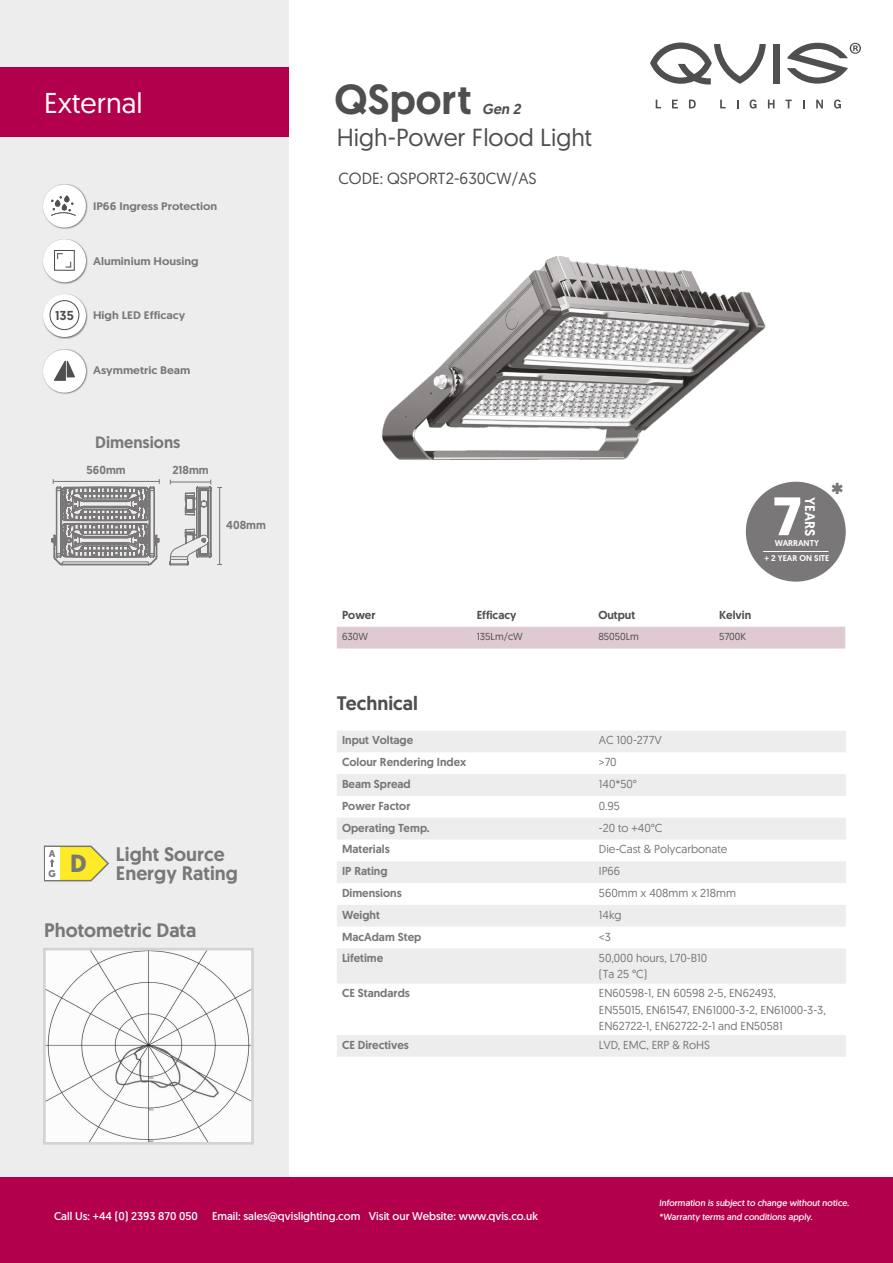
<style>
.page{position:relative;width:893px;height:1263px;background:#fff}
.page>*{position:absolute;margin:0;border:0;box-sizing:border-box;transform-origin:0 0}
.t1{font:700 54px "Geomanist";color:#fff}
.t2{font:500 42px "Geomanist";color:#4f4f4f}
.t3{font:28.65px "Geomanist";color:#fff}
.t4{font:700 24.75px "Geomanist";color:#797777}
.t5{font:24.6px "Geomanist";color:#4f4f4f}
.t6{font:500 19.5px/19.5px "Geomanist";color:#797777}
.t7{font:500 19.5px "Geomanist";color:#4f4f4f}
.t8{font:500 16.5px "Geomanist";color:#797777}
.t9{font:16.2px "Geomanist";color:#4f4f4f}
.t10{font:italic 500 14.4px "Geomanist";color:#4f4f4f}
.t11{font:500 13.95px "Geomanist";color:#fff}
.t12{font:500 13.05px "Geomanist";color:#4f4f4f}
.t13{font:11.55px/16px "Geomanist";color:#797777}
.t14{font:500 11.55px "Geomanist";color:#797777}
.t15{font:500 11.55px "Geomanist";color:#4f4f4f}
.t16{font:11.25px "Geomanist";color:#fff}
.t17{font:500 10.95px "Geomanist";color:#797777;scale:1.1 1}
.t18{font:10.2px "Geomanist";color:#4f4f4f}
.t19{font:700 9.75px/20.4px "Geomanist";color:#797777}
.t20{font:9px/13.5px "Geomanist";color:#fff}
.t21{font:500 8.4px/15.3px "Geomanist";color:#fff;text-align:center}
</style>
<div class="page">
<div style="left:0;top:0;width:288px;height:1212px;background:#eeeded"></div>
<div style="left:0;top:1178px;width:893px;height:85px;background:#b3004c"></div>
<div style="left:0;top:67px;width:288px;height:69px;background:#b3004c"></div>
<svg style="left:337px;top:731px;width:509px;height:152px;fill:#eeeded"></svg>
<div style="left:337px;top:905px;width:509px;height:22px;background:#eeeded"></div>
<svg style="left:337px;top:948px;width:509px;height:109px;fill:#eeeded"></svg>
<svg style="left:773px;top:44px;width:6px;height:39px"></svg>
<svg style="left:650px;top:43px;width:116px;height:42px"></svg>
<svg style="left:787px;top:43px;width:74px;height:41px"></svg>
<svg style="left:656px;top:100px;width:5px;height:8px"></svg>
<svg style="left:672px;top:100px;width:6px;height:8px"></svg>
<svg style="left:689px;top:100px;width:7px;height:8px"></svg>
<svg style="left:720px;top:100px;width:6px;height:8px"></svg>
<svg style="left:750px;top:100px;width:6px;height:9px"></svg>
<svg style="left:768px;top:100px;width:6px;height:8px"></svg>
<svg style="left:785px;top:100px;width:7px;height:8px"></svg>
<svg style="left:816px;top:100px;width:7px;height:8px"></svg>
<svg style="left:834px;top:100px;width:7px;height:9px"></svg>
<div style="left:42px;top:184px;width:46px;height:45px;background:#000;opacity:.5"></div>
<div style="left:43px;top:185px;width:43px;height:43px;background:#fff;border-radius:50%"></div>
<div style="left:42px;top:239px;width:46px;height:45px;background:#000;opacity:.5"></div>
<div style="left:43px;top:239px;width:43px;height:43px;background:#fff;border-radius:50%"></div>
<div style="left:42px;top:294px;width:46px;height:45px;background:#000;opacity:.5"></div>
<div style="left:43px;top:294px;width:43px;height:43px;background:#fff;border-radius:50%"></div>
<div style="left:42px;top:349px;width:46px;height:46px;background:#000;opacity:.5"></div>
<div style="left:43px;top:350px;width:43px;height:43px;background:#fff;border-radius:50%"></div>
<svg style="left:832px;top:483px;width:11px;height:11px"></svg>
<div style="left:746px;top:482px;width:100px;height:100px;background:#797777;border-radius:50%"></div>
<hr style="left:763px;top:551px;width:65px;height:1px;background:#fff">
<div style="left:337px;top:627px;width:508px;height:21px;background:#dfc9d2"></div>
<svg style="left:54px;top:360px;width:21px;height:21px"></svg>
<div style="left:50px;top:300px;width:29px;height:30px;border:1px solid #4f4e4f;border-radius:50%"></div>
<svg style="left:51px;top:195px;width:25px;height:21px"></svg>
<svg style="left:54px;top:250px;width:21px;height:21px"></svg>
<hr style="left:219px;top:487px;width:1px;height:77px;background:#7a7878">
<svg style="left:52px;top:479px;width:159px;height:86px"></svg>
<svg style="left:43px;top:948px;width:211px;height:197px"></svg>
<img style="left:381px;top:256px;width:385px;height:204px">
<svg style="left:43px;top:845px;width:66px;height:37px;background:#ebe27b"></svg>
<h3 class="t3" style="left:44px;top:84px;width:100px">External</h3>
<p class="t17" style="left:93px;top:199px;width:114px">IP66 Ingress Protection</p>
<p class="t12" style="left:55px;top:307px;width:20px">135</p>
<p class="t17" style="left:93px;top:254px;width:98px">Aluminium Housing</p>
<p class="t17" style="left:93px;top:308px;width:85px">High LED Efficacy</p>
<p class="t17" style="left:93px;top:363px;width:90px">Asymmetric Beam</p>
<h3 class="t8" style="left:95px;top:431px;width:87px">Dimensions</h3>
<p class="t14" style="left:87px;top:462px;width:41px">560mm</p>
<p class="t14" style="left:172px;top:462px;width:38px">218mm</p>
<p class="t14" style="left:226px;top:518px;width:41px">408mm</p>
<p class="t19" style="left:49px;top:843px;width:9px">A<br>G</p>
<h3 class="t6" style="left:116px;top:844px;width:123px">Light Source<br>Energy Rating</h3>
<h3 class="t4" style="left:70px;top:846px;width:18px">D</h3>
<h3 class="t6" style="left:44px;top:920px;width:154px">Photometric Data</h3>
<h2 class="t2" style="left:335px;top:72px;width:139px">QSport</h2>
<p class="t10" style="left:482px;top:100px;width:43px">Gen 2</p>
<h3 class="t5" style="left:337px;top:121px;width:257px">High-Power Flood Light</h3>
<h3 class="t9" style="left:338px;top:168px;width:200px">CODE: QSPORT2-630CW/AS</h3>
<h1 class="t1" style="left:773px;top:480px;width:30px">7</h1>
<p class="t11" style="left:819px;top:497px;width:41px;rotate:90deg">YEARS</p>
<p class="t21" style="left:765px;top:535px;width:66px">WARRANTY<br>+ 2 YEAR ON SITE</p>
<p class="t15" style="left:342px;top:607px;width:35px">Power</p>
<p class="t15" style="left:477px;top:607px;width:41px">Efficacy</p>
<p class="t15" style="left:598px;top:607px;width:38px">Output</p>
<p class="t15" style="left:719px;top:607px;width:34px">Kelvin</p>
<p class="t18" style="left:342px;top:629px;width:28px">630W</p>
<p class="t18" style="left:477px;top:629px;width:48px">135Lm/cW</p>
<p class="t18" style="left:598px;top:629px;width:42px">85050Lm</p>
<p class="t18" style="left:719px;top:629px;width:29px">5700K</p>
<h3 class="t7" style="left:337px;top:691px;width:83px">Technical</h3>
<p class="t14" style="left:342px;top:733px;width:73px">Input Voltage</p>
<p class="t13" style="left:599px;top:732px;width:64px">AC 100-277V</p>
<p class="t14" style="left:342px;top:754px;width:126px">Colour Rendering Index</p>
<p class="t13" style="left:599px;top:754px;width:19px">&gt;70</p>
<p class="t14" style="left:342px;top:776px;width:70px">Beam Spread</p>
<p class="t13" style="left:599px;top:776px;width:40px">140*50°</p>
<p class="t14" style="left:342px;top:798px;width:70px">Power Factor</p>
<p class="t13" style="left:599px;top:797px;width:22px">0.95</p>
<p class="t14" style="left:342px;top:820px;width:89px">Operating Temp.</p>
<p class="t13" style="left:599px;top:819px;width:65px">-20 to +40°C</p>
<p class="t14" style="left:342px;top:842px;width:49px">Materials</p>
<p class="t13" style="left:599px;top:841px;width:130px">Die-Cast &amp; Polycarbonate</p>
<p class="t14" style="left:342px;top:863px;width:47px">IP Rating</p>
<p class="t13" style="left:599px;top:863px;width:23px">IP66</p>
<p class="t14" style="left:342px;top:885px;width:61px">Dimensions</p>
<p class="t13" style="left:599px;top:884px;width:139px">560mm x 408mm x 218mm</p>
<p class="t14" style="left:342px;top:907px;width:39px">Weight</p>
<p class="t13" style="left:599px;top:906px;width:24px">14kg</p>
<p class="t14" style="left:342px;top:929px;width:81px">MacAdam Step</p>
<p class="t13" style="left:599px;top:928px;width:13px">&lt;3</p>
<p class="t14" style="left:342px;top:950px;width:43px">Lifetime</p>
<p class="t13" style="left:599px;top:950px;width:110px">50,000 hours, L70-B10 (Ta 25 °C)</p>
<p class="t14" style="left:342px;top:986px;width:69px">CE Standards</p>
<p class="t13" style="left:599px;top:985px;width:228px">EN60598-1, EN 60598 2-5, EN62493,<br>EN55015, EN61547, EN61000-3-2, EN61000-3-3,<br>EN62722-1, EN62722-2-1 and EN50581</p>
<p class="t14" style="left:342px;top:1037px;width:68px">CE Directives</p>
<p class="t13" style="left:599px;top:1036px;width:112px">LVD, EMC, ERP &amp; RoHS</p>
<p class="t16" style="left:54px;top:1208px;width:145px">Call Us: +44 (0) 2393 870 050</p>
<p class="t16" style="left:212px;top:1208px;width:327px">Email: sales@qvislighting.com Visit our Website: www.qvis.co.uk</p>
<p class="t20" style="left:659px;top:1196px;width:193px">Information is subject to change without notice. *Warranty terms and conditions apply.</p>
</div>
